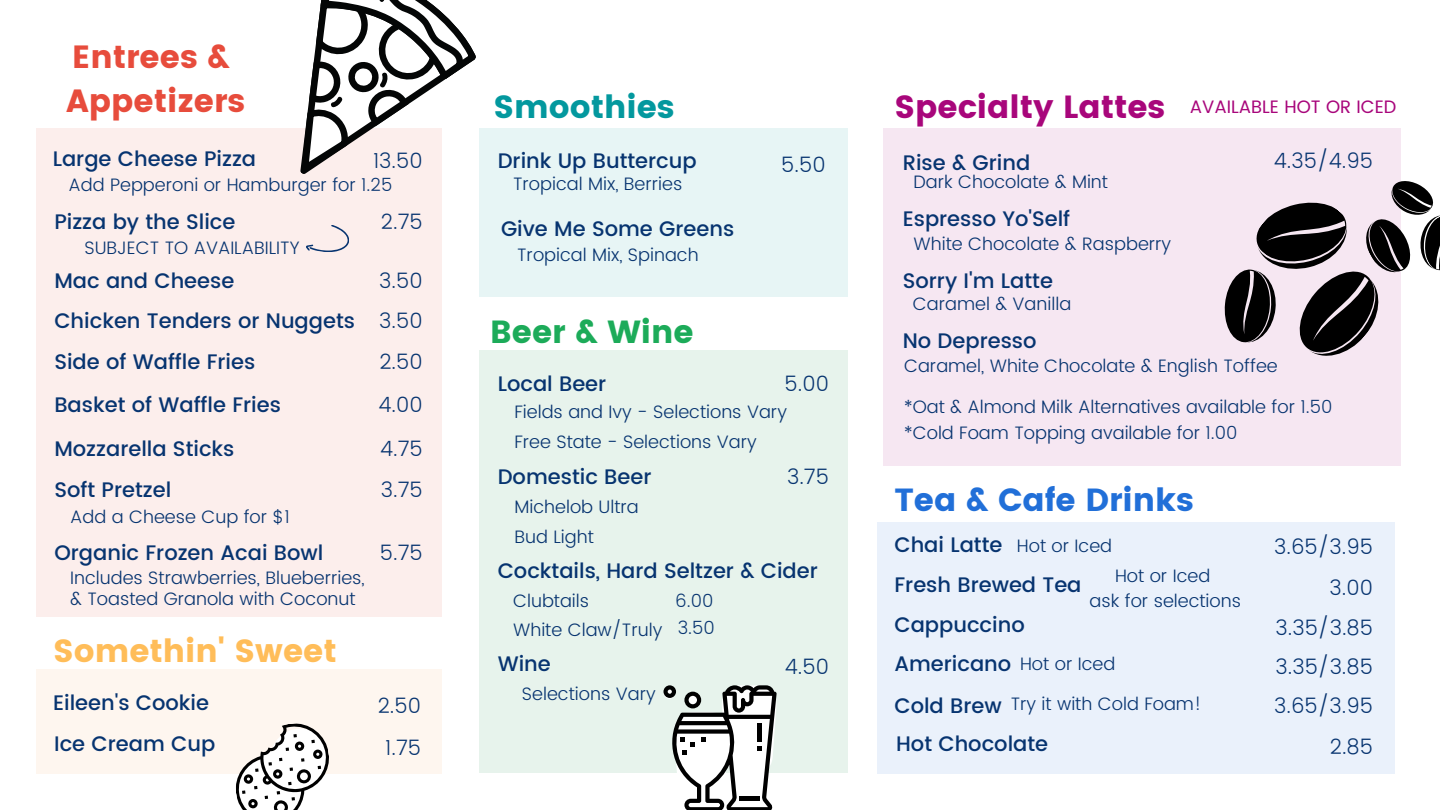
<style>
.page{position:relative;width:1440px;height:810px;background:#fff}
.page>*{position:absolute;margin:0;border:0;box-sizing:border-box;transform-origin:0 0}
.t1{font:32px "Poppins";color:#e74c3c}
.t2{font:32px "Poppins";color:#a8067b}
.t3{font:32px "Poppins";color:#ffbd59}
.t4{font:32px "Poppins";color:#216fd8}
.t5{font:32px "Poppins";color:#1cab59}
.t6{font:32px "Poppins";color:#03989e}
.t7{font:500 21px "Poppins";color:#073470}
.t8{font:300 21px "Poppins";color:#073470}
.t9{font:300 18px "Poppins";color:#073470}
.t10{font:18px "Poppins";color:#a8067b}
</style>
<div class="page">
<div style="left:479px;top:128px;width:369px;height:169px;background:#e7f5f5"></div>
<div style="left:883px;top:128px;width:518px;height:337px;background:#f6e7f2"></div>
<div style="left:479px;top:350px;width:369px;height:423px;background:#e7f3ec"></div>
<div style="left:36px;top:669px;width:405px;height:104px;background:#fef6ef"></div>
<div style="left:36px;top:128px;width:405px;height:489px;background:#fceeec"></div>
<svg style="left:300px;top:0;width:176px;height:183px"></svg>
<svg style="left:1224px;top:181px;width:216px;height:175px"></svg>
<div style="left:878px;top:522px;width:517px;height:251px;background:#eaf1fb"></div>
<svg style="left:663px;top:685px;width:114px;height:125px"></svg>
<svg style="left:229px;top:723px;width:107px;height:87px"></svg>
<svg style="left:306px;top:225px;width:43px;height:27px"></svg>
<p class="t1" style="left:72px;top:38px;width:159px">Entrees &amp;</p>
<p class="t1" style="left:66px;top:82px;width:181px">Appetizers</p>
<p class="t6" style="left:494px;top:88px;width:183px">Smoothies</p>
<p class="t7" style="left:498px;top:148px;width:201px">Drink Up Buttercup</p>
<p class="t7" style="left:53px;top:147px;width:205px">Large Cheese Pizza</p>
<p class="t8" style="left:373px;top:148px;width:51px">13.50</p>
<p class="t9" style="left:68px;top:174px;width:325px">Add Pepperoni or Hamburger for 1.25</p>
<p class="t7" style="left:54px;top:210px;width:183px">Pizza by the Slice</p>
<p class="t8" style="left:381px;top:210px;width:43px">2.75</p>
<p class="t7" style="left:54px;top:268px;width:182px">Mac and Cheese</p>
<p class="t8" style="left:379px;top:268px;width:45px">3.50</p>
<p class="t7" style="left:54px;top:308px;width:302px">Chicken Tenders or Nuggets</p>
<p class="t8" style="left:379px;top:308px;width:45px">3.50</p>
<p class="t7" style="left:54px;top:350px;width:202px">Side of Waffle Fries</p>
<p class="t8" style="left:379px;top:350px;width:45px">2.50</p>
<p class="t7" style="left:54px;top:392px;width:228px">Basket of Waffle Fries</p>
<p class="t8" style="left:378px;top:392px;width:46px">4.00</p>
<p class="t7" style="left:54px;top:437px;width:182px">Mozzarella Sticks</p>
<p class="t8" style="left:380px;top:437px;width:44px">4.75</p>
<p class="t7" style="left:54px;top:477px;width:118px">Soft Pretzel</p>
<p class="t8" style="left:381px;top:477px;width:43px">3.75</p>
<p class="t9" style="left:70px;top:506px;width:221px">Add a Cheese Cup for $1</p>
<p class="t8" style="left:781px;top:152px;width:46px">5.50</p>
<p class="t9" style="left:513px;top:174px;width:171px">Tropical Mix, Berries</p>
<p class="t7" style="left:501px;top:216px;width:235px">Give Me Some Greens</p>
<p class="t9" style="left:84px;top:237px;width:217px">SUBJECT TO AVAILABILITY</p>
<p class="t9" style="left:517px;top:244px;width:183px">Tropical Mix, Spinach</p>
<p class="t5" style="left:490px;top:313px;width:205px">Beer &amp; Wine</p>
<p class="t7" style="left:498px;top:371px;width:110px">Local Beer</p>
<p class="t8" style="left:785px;top:371px;width:46px">5.00</p>
<p class="t9" style="left:514px;top:401px;width:274px">Fields and Ivy - Selections Vary</p>
<p class="t9" style="left:514px;top:431px;width:244px">Free State - Selections Vary</p>
<p class="t7" style="left:498px;top:464px;width:155px">Domestic Beer</p>
<p class="t8" style="left:787px;top:464px;width:43px">3.75</p>
<p class="t9" style="left:514px;top:496px;width:126px">Michelob Ultra</p>
<p class="t9" style="left:514px;top:526px;width:81px">Bud Light</p>
<p class="t7" style="left:498px;top:559px;width:322px">Cocktails, Hard Seltzer &amp; Cider</p>
<p class="t9" style="left:513px;top:620px;width:151px">White Claw/Truly</p>
<p class="t7" style="left:54px;top:541px;width:270px">Organic Frozen Acai Bowl</p>
<p class="t8" style="left:380px;top:541px;width:44px">5.75</p>
<p class="t9" style="left:70px;top:567px;width:296px">Includes Strawberries, Blueberries,</p>
<p class="t9" style="left:70px;top:588px;width:287px">&amp; Toasted Granola with Coconut</p>
<p class="t9" style="left:513px;top:590px;width:78px">Clubtails</p>
<p class="t9" style="left:675px;top:590px;width:40px">6.00</p>
<p class="t9" style="left:678px;top:618px;width:39px">3.50</p>
<p class="t3" style="left:53px;top:632px;width:285px">Somethin' Sweet</p>
<p class="t7" style="left:498px;top:651px;width:55px">Wine</p>
<p class="t8" style="left:785px;top:654px;width:46px">4.50</p>
<p class="t7" style="left:53px;top:691px;width:157px">Eileen's Cookie</p>
<p class="t8" style="left:378px;top:693px;width:45px">2.50</p>
<p class="t8" style="left:385px;top:736px;width:37px">1.75</p>
<p class="t7" style="left:54px;top:732px;width:163px">Ice Cream Cup</p>
<p class="t9" style="left:522px;top:683px;width:135px">Selections Vary</p>
<p class="t2" style="left:894px;top:88px;width:272px">Specialty Lattes</p>
<p class="t7" style="left:903px;top:150px;width:129px">Rise &amp; Grind</p>
<p class="t8" style="left:1274px;top:149px;width:101px">4.35/4.95</p>
<p class="t9" style="left:914px;top:171px;width:196px">Dark Chocolate &amp; Mint</p>
<p class="t7" style="left:903px;top:206px;width:169px">Espresso Yo'Self</p>
<p class="t9" style="left:914px;top:233px;width:259px">White Chocolate &amp; Raspberry</p>
<p class="t7" style="left:903px;top:268px;width:152px">Sorry I'm Latte</p>
<p class="t9" style="left:913px;top:293px;width:160px">Caramel &amp; Vanilla</p>
<p class="t7" style="left:903px;top:328px;width:135px">No Depresso</p>
<p class="t9" style="left:904px;top:355px;width:375px">Caramel, White Chocolate &amp; English Toffee</p>
<p class="t10" style="left:1190px;top:97px;width:208px">AVAILABLE HOT OR ICED</p>
<p class="t9" style="left:904px;top:397px;width:430px">*Oat &amp; Almond Milk Alternatives available for 1.50</p>
<p class="t9" style="left:904px;top:422px;width:335px">*Cold Foam Topping available for 1.00</p>
<p class="t4" style="left:894px;top:481px;width:301px">Tea &amp; Cafe Drinks</p>
<p class="t7" style="left:894px;top:532px;width:110px">Chai Latte</p>
<p class="t9" style="left:1017px;top:535px;width:97px">Hot or Iced</p>
<p class="t7" style="left:894px;top:573px;width:189px">Fresh Brewed Tea</p>
<p class="t9" style="left:1115px;top:565px;width:97px">Hot or Iced</p>
<p class="t9" style="left:1090px;top:590px;width:153px">ask for selections</p>
<p class="t7" style="left:894px;top:613px;width:132px">Cappuccino</p>
<p class="t7" style="left:894px;top:651px;width:118px">Americano</p>
<p class="t9" style="left:1020px;top:653px;width:97px">Hot or Iced</p>
<p class="t7" style="left:894px;top:693px;width:109px">Cold Brew</p>
<p class="t7" style="left:896px;top:732px;width:154px">Hot Chocolate</p>
<p class="t9" style="left:1011px;top:693px;width:192px">Try it with Cold Foam!</p>
<p class="t8" style="left:1274px;top:535px;width:100px">3.65/3.95</p>
<p class="t8" style="left:1330px;top:575px;width:45px">3.00</p>
<p class="t8" style="left:1276px;top:615px;width:99px">3.35/3.85</p>
<p class="t8" style="left:1276px;top:654px;width:99px">3.35/3.85</p>
<p class="t8" style="left:1274px;top:694px;width:100px">3.65/3.95</p>
<p class="t8" style="left:1330px;top:734px;width:45px">2.85</p>
</div>
